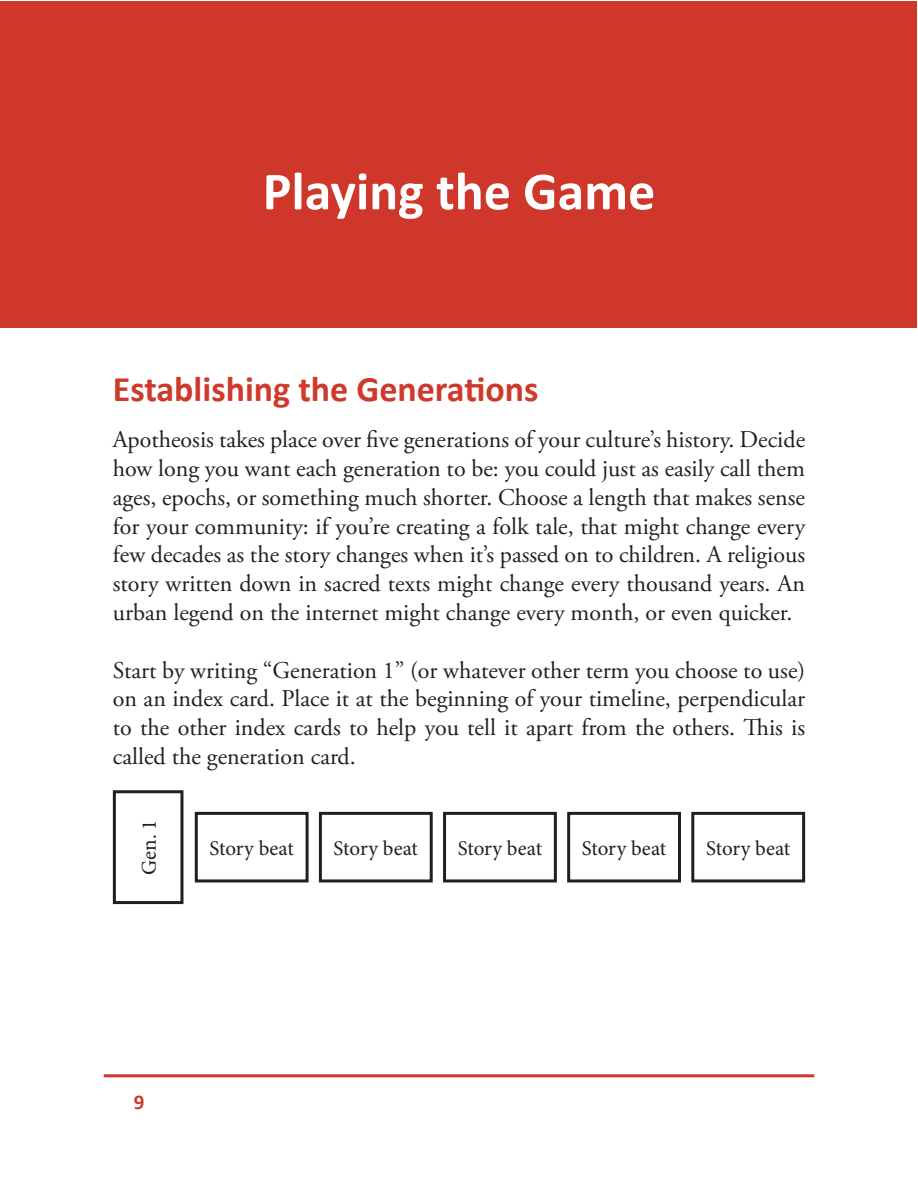
<style>
.page{position:relative;width:918px;height:1188px;background:#fff}
.page>*{position:absolute;margin:0;border:0;box-sizing:border-box;transform-origin:0 0}
.t1{font:700 54px "Calibri";color:#fff}
.t2{font:700 36px "Calibri";color:#cf392b}
.t3{font:24px/28.8px "Adobe Garamond Pro";color:#231f20;text-align:justify}
.t4{font:21px "Minion Pro";letter-spacing:-.005em;color:#231f20}
.t5{font:700 21px "Calibri";color:#cf392b}
</style>
<div class="page">
<hr style="left:104px;top:1074px;width:710px;height:3px;background:#cf392b">
<div style="left:1px;top:1px;width:916px;height:327px;background:#cf372b"></div>
<div style="left:195px;top:812px;width:114px;height:70px;border:3px solid #231f20"></div>
<div style="left:443px;top:812px;width:114px;height:70px;border:3px solid #231f20"></div>
<div style="left:319px;top:812px;width:114px;height:70px;border:3px solid #231f20"></div>
<div style="left:691px;top:812px;width:114px;height:70px;border:3px solid #231f20"></div>
<div style="left:567px;top:812px;width:114px;height:70px;border:3px solid #231f20"></div>
<div style="left:113px;top:790px;width:70px;height:114px;border:3px solid #231f20"></div>
<p class="t1" style="left:263px;top:153px;width:394px">Playing the Game</p>
<p class="t2" style="left:113px;top:363px;width:427px">Establishing the Generations</p>
<p class="t3" style="left:113px;top:426px;width:694px">Apotheosis takes place over five generations of your culture’s history. Decide how long you want each generation to be: you could just as easily call them ages, epochs, or something much shorter. Choose a length that makes sense for your community: if you’re creating a folk tale, that might change every few decades as the story changes when it’s passed on to children. A religious story written down in sacred texts might change every thousand years. An urban legend on the internet might change every month, or even quicker.</p>
<p class="t3" style="left:113px;top:656px;width:694px">Start by writing “Generation 1” (or whatever other term you choose to use) on an index card. Place it at the beginning of your timeline, perpendicular to the other index cards to help you tell it apart from the others. This is called the generation card.</p>
<p class="t4" style="left:135px;top:875px;width:57px;rotate:-90deg">Gen. 1</p>
<p class="t4" style="left:210px;top:834px;width:86px">Story beat</p>
<p class="t4" style="left:334px;top:834px;width:86px">Story beat</p>
<p class="t4" style="left:458px;top:834px;width:86px">Story beat</p>
<p class="t4" style="left:582px;top:834px;width:86px">Story beat</p>
<p class="t4" style="left:706px;top:834px;width:86px">Story beat</p>
<p class="t5" style="left:134px;top:1087px;width:12px">9</p>
</div>
